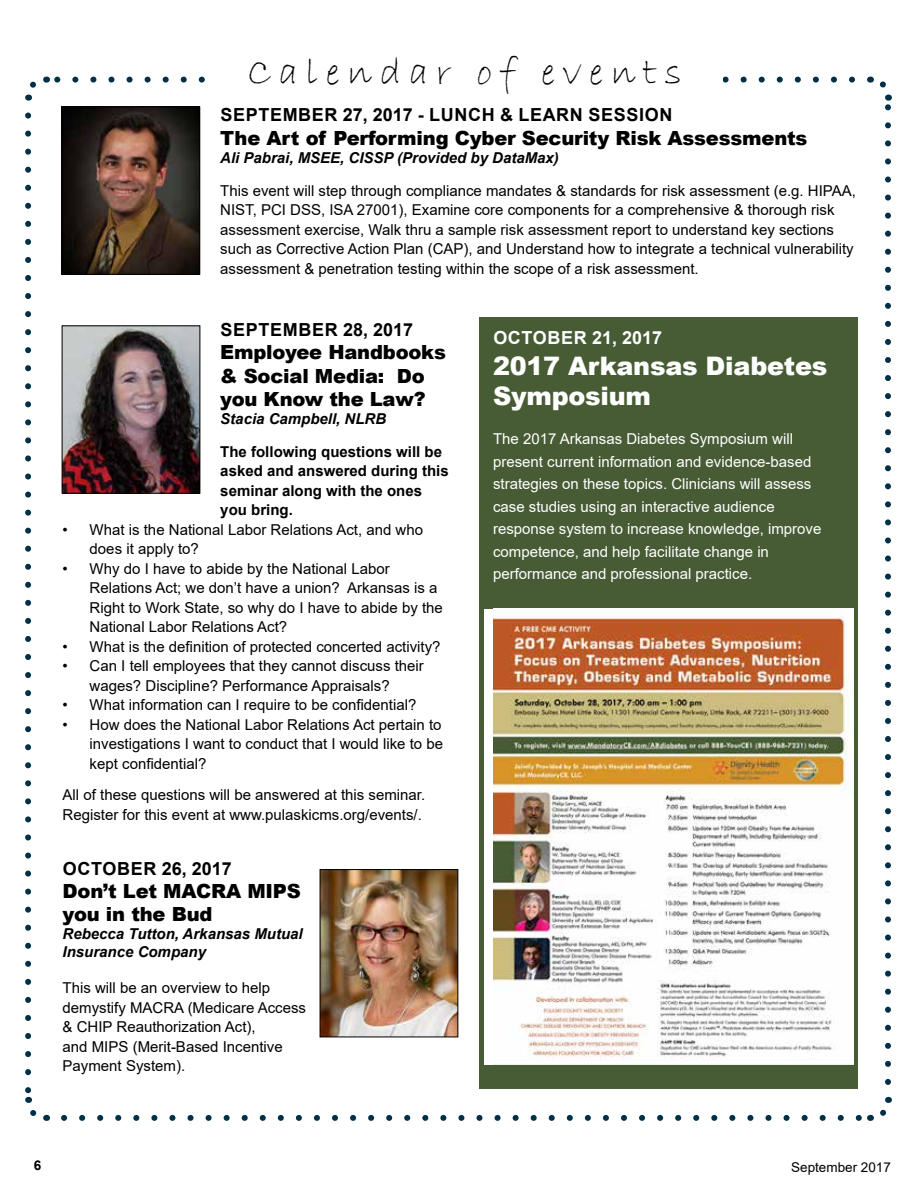
<style>
.page{position:relative;width:918px;height:1188px;background:#fff}
.page>*{position:absolute;margin:0;border:0;box-sizing:border-box;transform-origin:0 0}
.t1{font:39.15px "Bradley Hand ITC";letter-spacing:.2em;color:#000}
.t2{font:900 25.5px/30.6px "Arial";letter-spacing:-.01em;color:#fff}
.t3{font:900 19.5px/23.4px "Arial";letter-spacing:-.01em;color:#000}
.t4{font:700 18px "Arial";letter-spacing:.035em;color:#000}
.t5{font:700 18px "Arial";letter-spacing:.025em;color:#fff}
.t6{font:15px/19.5px "Arial";color:#000}
.t7{font:15px/22.5px "Arial";color:#fff}
.t8{font:italic 700 15px/18px "Arial";color:#000}
.t9{font:700 15px/19.5px "Arial";color:#000}
.t10{font:13.5px "Arial";color:#000}
.t11{font:700 13.5px "Arial";color:#000}
</style>
<div class="page">
<svg style="left:25px;top:115px;width:6px;height:976px"></svg>
<svg style="left:64px;top:1115px;width:797px;height:6px"></svg>
<svg style="left:885px;top:107px;width:6px;height:975px"></svg>
<svg style="left:55px;top:77px;width:797px;height:6px"></svg>
<svg style="left:25px;top:1097px;width:22px;height:24px"></svg>
<svg style="left:870px;top:1097px;width:22px;height:24px"></svg>
<svg style="left:869px;top:76px;width:22px;height:25px"></svg>
<svg style="left:25px;top:76px;width:22px;height:25px"></svg>
<div style="left:207px;top:56px;width:515px;height:48px;background:#fff"></div>
<img style="left:64px;top:109px;width:134px;height:163px">
<div style="left:62px;top:107px;width:138px;height:167px;border:1px solid #000"></div>
<img style="left:64px;top:328px;width:134px;height:163px">
<div style="left:62px;top:326px;width:138px;height:167px;border:1px solid #000"></div>
<img style="left:322px;top:871px;width:134px;height:164px">
<div style="left:320px;top:869px;width:138px;height:168px;border:1px solid #000"></div>
<div style="left:480px;top:318px;width:378px;height:771px;background:#475c35"></div>
<div style="left:484px;top:609px;width:369px;height:456px;background:#fff"></div>
<img style="left:493px;top:617px;width:360px;height:448px">
<h1 class="t1" style="left:247px;top:47px;width:436px">Calendar of events</h1>
<p class="t4" style="left:221px;top:102px;width:453px">SEPTEMBER 27, 2017 - LUNCH &amp; LEARN SESSION</p>
<h3 class="t3" style="left:220px;top:125px;width:589px">The Art of Performing Cyber Security Risk Assessments</h3>
<p class="t8" style="left:220px;top:149px;width:340px">Ali Pabrai, MSEE, CISSP (Provided by DataMax)</p>
<p class="t6" style="left:220px;top:181px;width:637px">This event will step through compliance mandates &amp; standards for risk assessment (e.g. HIPAA, NIST, PCI DSS, ISA 27001), Examine core components for a comprehensive &amp; thorough risk assessment exercise, Walk thru a sample risk assessment report to understand key sections such as Corrective Action Plan (CAP), and Understand how to integrate a technical vulnerability assessment &amp; penetration testing within the scope of a risk assessment.</p>
<p class="t4" style="left:221px;top:317px;width:194px">SEPTEMBER 28, 2017</p>
<h3 class="t3" style="left:220px;top:340px;width:227px">Employee Handbooks &amp; Social Media: Do you Know the Law?</h3>
<p class="t8" style="left:220px;top:410px;width:167px">Stacia Campbell, NLRB</p>
<p class="t9" style="left:220px;top:442px;width:230px">The following questions will be asked and answered during this seminar along with the ones you bring.</p>
<p class="t6" style="left:90px;top:520px;width:335px;text-indent:-27px">• What is the National Labor Relations Act, and who does it apply to?</p>
<p class="t6" style="left:90px;top:559px;width:355px;text-indent:-27px">• Why do I have to abide by the National Labor Relations Act; we don’t have a union? Arkansas is a Right to Work State, so why do I have to abide by the National Labor Relations Act?</p>
<p class="t6" style="left:63px;top:637px;width:379px">• What is the definition of protected concerted activity?</p>
<p class="t6" style="left:63px;top:656px;width:363px;text-align:center">• Can I tell employees that they cannot discuss their wages? Discipline? Performance Appraisals?</p>
<p class="t6" style="left:63px;top:695px;width:355px">• What information can I require to be confidential?</p>
<p class="t6" style="left:90px;top:715px;width:355px;text-align:justify;text-indent:-27px">• How does the National Labor Relations Act pertain to investigations I want to conduct that I would like to be kept confidential?</p>
<p class="t6" style="left:63px;top:785px;width:364px">All of these questions will be answered at this seminar.<br>Register for this event at www.pulaskicms.org/events/.</p>
<p class="t4" style="left:63px;top:856px;width:170px">OCTOBER 26, 2017</p>
<h3 class="t3" style="left:63px;top:879px;width:240px">Don’t Let MACRA MIPS you in the Bud</h3>
<p class="t8" style="left:63px;top:926px;width:242px">Rebecca Tutton, Arkansas Mutual<br>Insurance Company</p>
<p class="t6" style="left:63px;top:978px;width:245px">This will be an overview to help demystify MACRA (Medicare Access &amp; CHIP Reauthorization Act),<br>and MIPS (Merit-Based Incentive<br>Payment System).</p>
<p class="t5" style="left:493px;top:325px;width:170px">OCTOBER 21, 2017</p>
<h2 class="t2" style="left:493px;top:350px;width:336px">2017 Arkansas Diabetes<br>Symposium</h2>
<p class="t7" style="left:493px;top:428px;width:330px">The 2017 Arkansas Diabetes Symposium will present current information and evidence-based strategies on these topics. Clinicians will assess case studies using an interactive audience response system to increase knowledge, improve competence, and help facilitate change in performance and professional practice.</p>
<p class="t11" style="left:34px;top:1156px;width:9px">6</p>
<p class="t10" style="left:791px;top:1158px;width:101px">September 2017</p>
</div>
